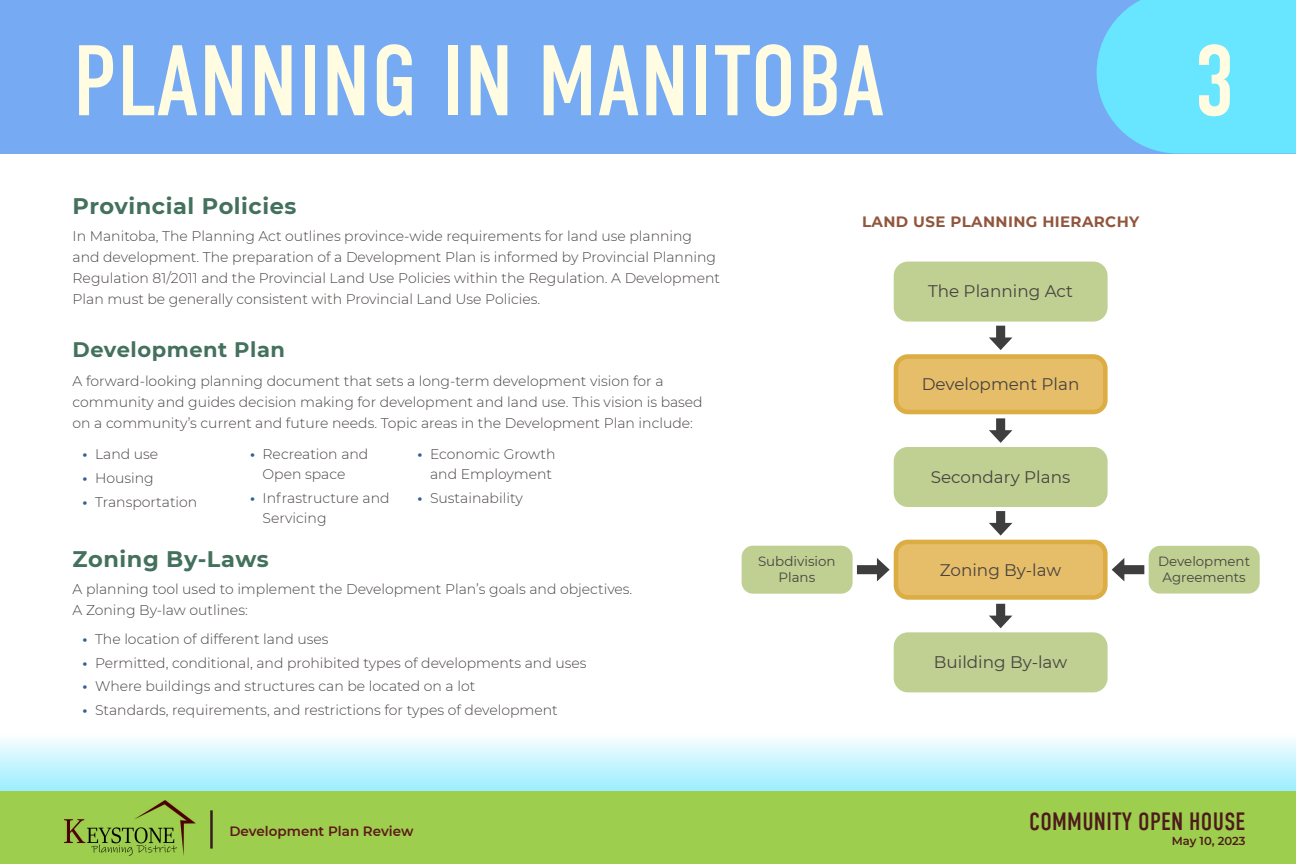
<style>
.page{position:relative;width:1296px;height:864px;background:#fff}
.page>*{position:absolute;margin:0;border:0;box-sizing:border-box;transform-origin:0 0}
.t1{font:100px "DIN Condensed";letter-spacing:.01em;color:#fffce1}
.t2{font:25px "DIN Condensed";letter-spacing:.01em;color:#4e1b1c}
.t3{font:700 22.5px "Montserrat";letter-spacing:.025em;color:#43715d}
.t4{font:700 21px "Montserrat";letter-spacing:.025em;color:#43715d}
.t5{font:16.8px "Montserrat";color:#484341}
.t6{font:700 15px "Montserrat";letter-spacing:.025em;color:#91563d}
.Paragraph_smaller{font:300 14px/21px "Montserrat";color:#484341}
.t7{font:600 13.5px "Montserrat";color:#5e1819}
.t8{font:13.4px/16.1px "Montserrat";color:#484341;text-align:center}
.t9{font:13.35px/16.1px "Montserrat";color:#484341;text-align:center}
.t10{font:600 11.55px "Montserrat";color:#4e1b1c}
.s1{font-weight:700;color:#306193}
</style>
<div class="page">
<div style="left:0;top:734px;width:1296px;height:57px;background:linear-gradient(to bottom,#fbfeff,#9aedff)"></div>
<div style="left:0;top:791px;width:1296px;height:73px;background:#9dce4d"></div>
<div style="left:0;top:0;width:1296px;height:153px;background:#76abf4"></div>
<svg style="left:1097px;top:0;width:199px;height:153px;background:#69e0fe"></svg>
<img style="left:64px;top:800px;width:132px;height:55px">
<hr style="left:210px;top:810px;width:3px;height:39px;background:#361b1e">
<div style="left:996px;top:326px;width:9px;height:16px;background:#3e3e3f"></div>
<svg style="left:989px;top:337px;width:23px;height:13px"></svg>
<div style="left:996px;top:418px;width:9px;height:17px;background:#3e3e3f"></div>
<svg style="left:989px;top:430px;width:23px;height:13px"></svg>
<div style="left:996px;top:511px;width:9px;height:16px;background:#3e3e3f"></div>
<svg style="left:989px;top:523px;width:23px;height:13px"></svg>
<div style="left:996px;top:604px;width:9px;height:16px;background:#3e3e3f"></div>
<svg style="left:989px;top:616px;width:23px;height:12px"></svg>
<div style="left:857px;top:565px;width:24px;height:9px;background:#3e3e3f"></div>
<svg style="left:877px;top:558px;width:13px;height:23px"></svg>
<div style="left:1120px;top:565px;width:24px;height:9px;background:#3e3e3f"></div>
<svg style="left:1112px;top:558px;width:12px;height:23px"></svg>
<div style="left:894px;top:262px;width:214px;height:60px;background:#bfd092;border-radius:14px"></div>
<div style="left:896px;top:357px;width:209px;height:55px;background:#e6bd69;border-radius:12px"></div>
<div style="left:894px;top:354px;width:214px;height:60px;border:5px solid #dbad42;border-radius:12px"></div>
<div style="left:894px;top:447px;width:214px;height:60px;background:#bfd092;border-radius:14px"></div>
<div style="left:896px;top:542px;width:209px;height:55px;background:#e6bd69;border-radius:12px"></div>
<div style="left:894px;top:540px;width:214px;height:60px;border:5px solid #dbad42;border-radius:12px"></div>
<div style="left:894px;top:632px;width:214px;height:60px;background:#bfd092;border-radius:14px"></div>
<div style="left:742px;top:546px;width:111px;height:48px;background:#bfd092;border-radius:11px"></div>
<div style="left:1149px;top:546px;width:111px;height:48px;background:#bfd092;border-radius:11px"></div>
<h1 class="t1" style="left:73px;top:25px;width:813px">PLANNING IN MANITOBA</h1>
<h3 class="t3" style="left:73px;top:190px;width:225px">Provincial Policies</h3>
<p class="Paragraph_smaller" style="left:73px;top:226px;width:649px">In Manitoba, The Planning Act outlines province-wide requirements for land use planning and development. The preparation of a Development Plan is informed by Provincial Planning Regulation 81/2011 and the Provincial Land Use Policies within the Regulation. A Development Plan must be generally consistent with Provincial Land Use Policies.</p>
<h3 class="t4" style="left:73px;top:334px;width:214px">Development Plan</h3>
<p class="Paragraph_smaller" style="left:73px;top:370px;width:632px">A forward-looking planning document that sets a long-term development vision for a community and guides decision making for development and land use. This vision is based on a community’s current and future needs. Topic areas in the Development Plan include:</p>
<p class="Paragraph_smaller" style="left:83px;top:443px;width:77px"><span class="s1">•</span> Land use</p>
<p class="Paragraph_smaller" style="left:83px;top:467px;width:73px"><span class="s1">•</span> Housing</p>
<p class="Paragraph_smaller" style="left:83px;top:491px;width:116px"><span class="s1">•</span> Transportation</p>
<p class="Paragraph_smaller" style="left:263px;top:444px;width:107px;line-height:20px;text-indent:-12px"><span class="s1">•</span> Recreation and<br>Open space</p>
<p class="Paragraph_smaller" style="left:263px;top:488px;width:129px;line-height:20px;text-indent:-12px"><span class="s1">•</span> Infrastructure and<br>Servicing</p>
<p class="Paragraph_smaller" style="left:418px;top:444px;width:139px;line-height:20px;text-align:right"><span class="s1">•</span> Economic Growth and Employment</p>
<p class="Paragraph_smaller" style="left:418px;top:487px;width:107px"><span class="s1">•</span> Sustainability</p>
<h2 class="t6" style="left:862px;top:211px;width:279px">LAND USE PLANNING HIERARCHY</h2>
<p class="t5" style="left:928px;top:280px;width:146px">The Planning Act</p>
<p class="t5" style="left:922px;top:373px;width:159px">Development Plan</p>
<p class="t5" style="left:931px;top:465px;width:141px">Secondary Plans</p>
<h1 class="t1" style="left:1194px;top:25px;width:43px">3</h1>
<h3 class="t3" style="left:73px;top:543px;width:198px">Zoning By-Laws</h3>
<p class="Paragraph_smaller" style="left:73px;top:578px;width:561px">A planning tool used to implement the Development Plan’s goals and objectives.<br>A Zoning By-law outlines:</p>
<p class="Paragraph_smaller" style="left:83px;top:628px;width:248px"><span class="s1">•</span> The location of different land uses</p>
<p class="Paragraph_smaller" style="left:83px;top:652px;width:505px"><span class="s1">•</span> Permitted, conditional, and prohibited types of developments and uses</p>
<p class="Paragraph_smaller" style="left:83px;top:676px;width:394px"><span class="s1">•</span> Where buildings and structures can be located on a lot</p>
<p class="Paragraph_smaller" style="left:83px;top:699px;width:477px"><span class="s1">•</span> Standards, requirements, and restrictions for types of development</p>
<p class="t7" style="left:229px;top:822px;width:186px">Development Plan Review</p>
<p class="t8" style="left:758px;top:553px;width:79px">Subdivision<br>Plans</p>
<p class="t9" style="left:1158px;top:553px;width:93px">Development<br>Agreements</p>
<p class="t5" style="left:940px;top:558px;width:123px">Zoning By-law</p>
<p class="t5" style="left:934px;top:651px;width:135px">Building By-law</p>
<h2 class="t2" style="left:1029px;top:807px;width:218px">COMMUNITY OPEN HOUSE</h2>
<p class="t10" style="left:1172px;top:833px;width:75px">May 10, 2023</p>
</div>
